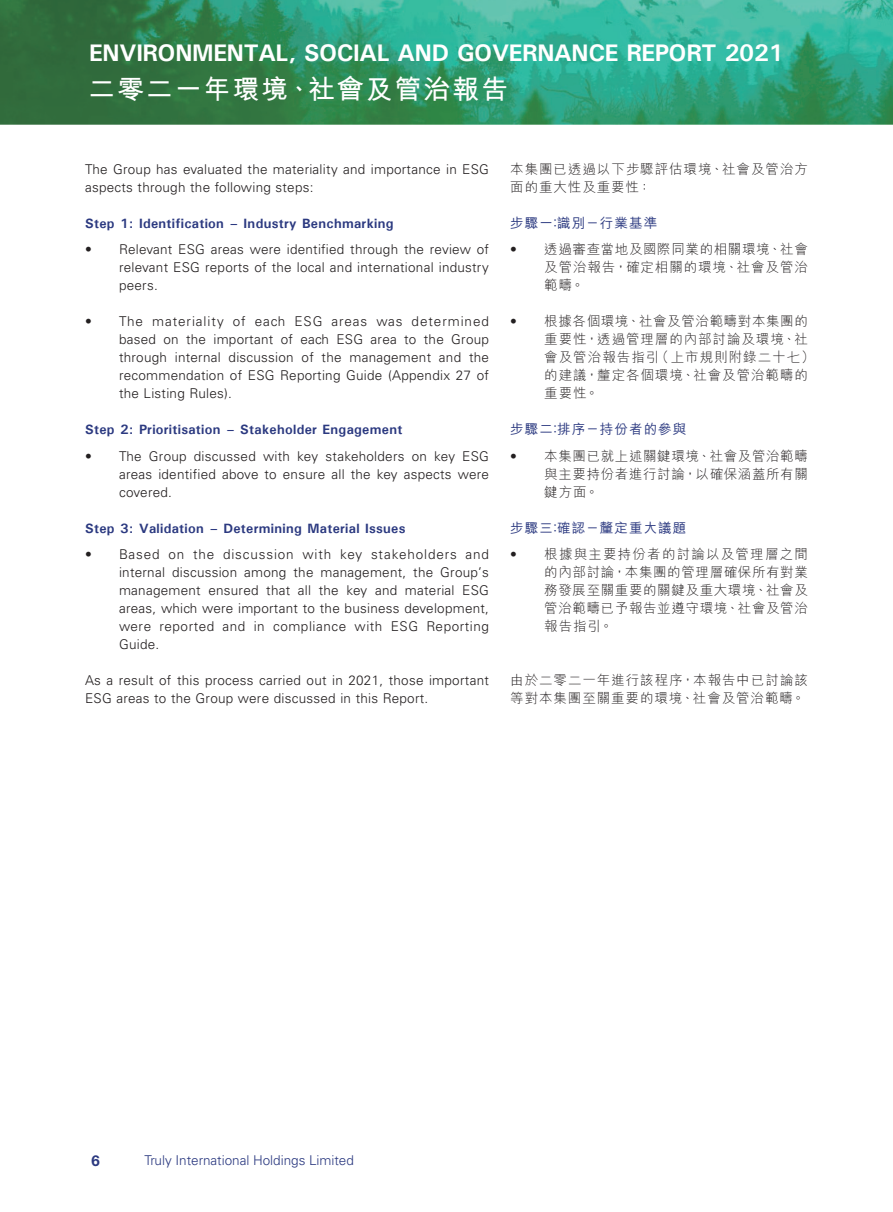
<style>
.page{position:relative;width:893px;height:1212px;background:#fff}
.page>*{position:absolute;margin:0;border:0;box-sizing:border-box;transform-origin:0 0}
.t1{font:27px "M Hei HK Bold E Ten B5 H";letter-spacing:.07em;color:#fff}
.t2{font:700 24px "Univers";letter-spacing:-.015em;color:#fff}
.t3{font:700 15px "Helvetica Neue LT Pro";color:#2b3980}
.t4{font:300 13.5px/18px "Univers LT Std";letter-spacing:.02em;color:#231f20;text-align:justify}
.t5{font:13.5px/18px "M Hei HK Light E Ten B5 H";letter-spacing:.07em;color:#231f20}
.t6{font:700 13.5px "Univers";letter-spacing:.025em;color:#2b3980}
.t7{font:13.5px "M Hei HK Medium E Ten B5 H";letter-spacing:.085em;color:#2b3980}
.t8{font:300 13.5px "Univers LT Std";color:#2b3980}
.s1{font-family:"Univers LT Std";font-weight:300}
</style>
<div class="page">
<img style="left:0;top:0;width:893px;height:125px">
<h2 class="t2" style="left:89px;top:38px;width:696px">ENVIRONMENTAL, SOCIAL AND GOVERNANCE REPORT 2021</h2>
<h1 class="t1" style="left:88px;top:78px;width:421px">二零二一年環境、社會及管治報告</h1>
<p class="t4" style="left:85px;top:161px;width:405px">The Group has evaluated the materiality and importance in ESG aspects through the following steps:</p>
<p class="t6" style="left:85px;top:215px;width:310px">Step 1: Identification – Industry Benchmarking</p>
<p class="t4" style="left:119px;top:241px;width:371px;text-indent:-34px">• Relevant ESG areas were identified through the review of relevant ESG reports of the local and international industry peers.</p>
<p class="t4" style="left:119px;top:313px;width:371px;text-indent:-34px">• The materiality of each ESG areas was determined based on the important of each ESG area to the Group through internal discussion of the management and the recommendation of ESG Reporting Guide (Appendix 27 of the Listing Rules).</p>
<p class="t6" style="left:85px;top:421px;width:319px">Step 2: Prioritisation – Stakeholder Engagement</p>
<p class="t4" style="left:119px;top:448px;width:371px;text-indent:-34px">• The Group discussed with key stakeholders on key ESG areas identified above to ensure all the key aspects were covered.</p>
<p class="t6" style="left:85px;top:520px;width:322px">Step 3: Validation – Determining Material Issues</p>
<p class="t4" style="left:119px;top:546px;width:371px;text-indent:-34px">• Based on the discussion with key stakeholders and internal discussion among the management, the Group’s management ensured that all the key and material ESG areas, which were important to the business development, were reported and in compliance with ESG Reporting Guide.</p>
<p class="t4" style="left:85px;top:672px;width:405px">As a result of this process carried out in 2021, those important<br>ESG areas to the Group were discussed in this Report.</p>
<p class="t5" style="left:510px;top:161px;width:299px">本集團已透過以下步驟評估環境、社會及管治方面的重大性及重要性：</p>
<p class="t7" style="left:510px;top:217px;width:148px">步驟一：識別－行業基準</p>
<p class="t5" style="left:544px;top:242px;width:265px;text-align:justify;text-indent:-34px"><span class="s1">•</span> 透過審查當地及國際同業的相關環境、社會及管治報告，確定相關的環境、社會及管治範疇。</p>
<p class="t5" style="left:544px;top:314px;width:272px;text-indent:-34px"><span class="s1">•</span> 根據各個環境、社會及管治範疇對本集團的重要性，透過管理層的內部討論及環境、社會及管治報告指引（上市規則附錄二十七）的建議，釐定各個環境、社會及管治範疇的重要性。</p>
<p class="t7" style="left:510px;top:424px;width:178px">步驟二：排序－持份者的參與</p>
<p class="t5" style="left:544px;top:448px;width:265px;text-align:justify;text-indent:-34px"><span class="s1">•</span> 本集團已就上述關鍵環境、社會及管治範疇與主要持份者進行討論，以確保涵蓋所有關鍵方面。</p>
<p class="t7" style="left:510px;top:522px;width:178px">步驟三：確認－釐定重大議題</p>
<p class="t5" style="left:544px;top:547px;width:265px;text-align:justify;text-indent:-34px"><span class="s1">•</span> 根據與主要持份者的討論以及管理層之間的內部討論，本集團的管理層確保所有對業務發展至關重要的關鍵及重大環境、社會及管治範疇已予報告並遵守環境、社會及管治報告指引。</p>
<p class="t5" style="left:510px;top:673px;width:299px">由於二零二一年進行該程序，本報告中已討論該等對本集團至關重要的環境、社會及管治範疇。</p>
<p class="t3" style="left:92px;top:1155px;width:10px">6</p>
<p class="t8" style="left:145px;top:1155px;width:211px">Truly International Holdings Limited</p>
</div>
